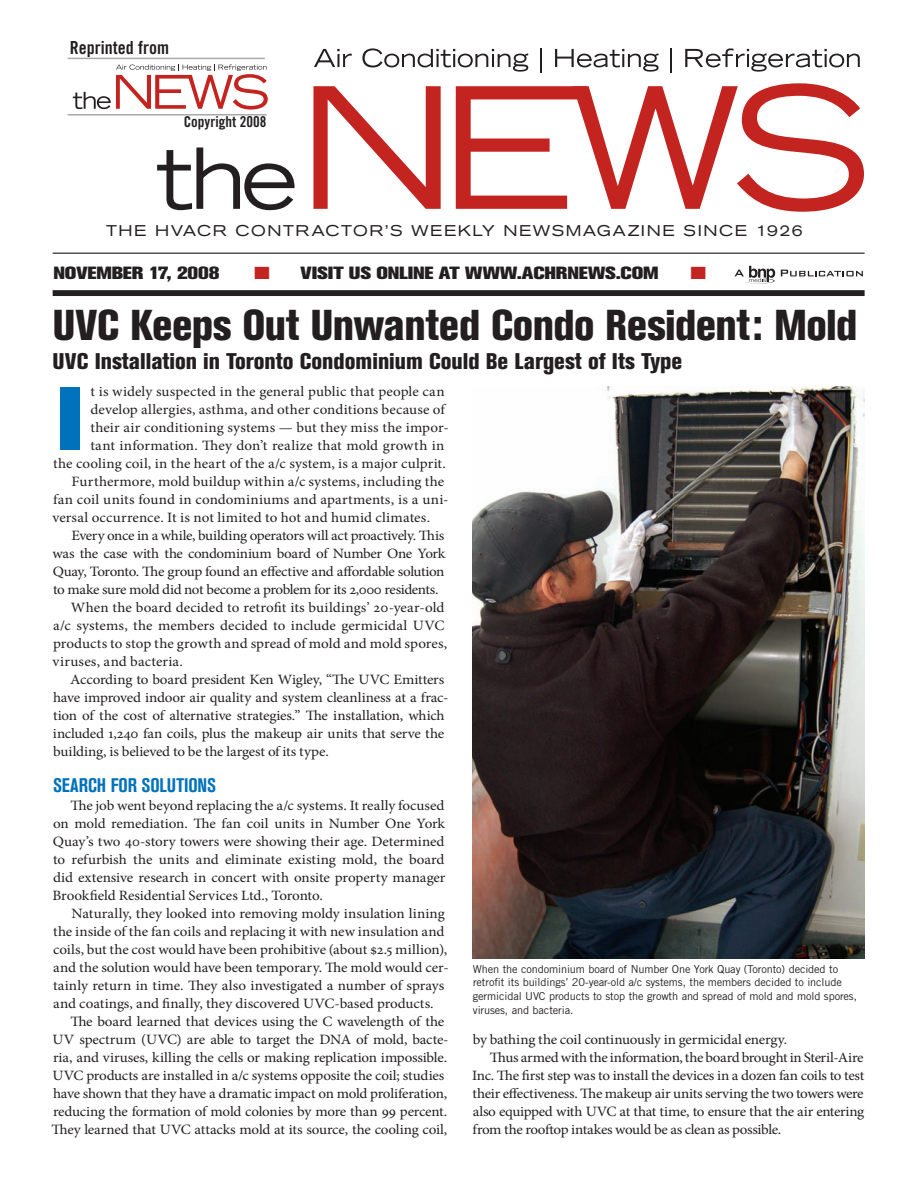
<style>
.page{position:relative;width:918px;height:1188px;background:#fff}
.page>*{position:absolute;margin:0;border:0;box-sizing:border-box;transform-origin:0 0}
.t1{font:800 87.9px "Akzidenz Grotesk BE";color:#0072bc;scale:1.09 1}
.t2{font:800 condensed 42.75px "Akzidenz Grotesk BE";letter-spacing:-.01em;color:#231f20}
.t3{font:800 condensed 22.5px "Akzidenz Grotesk BE";color:#231f20}
.t4{font:700 condensed 19.5px "Akzidenz Grotesk BE";letter-spacing:-.005em;color:#0072bc}
.t5{font:18px "Trade Gothic Bold Cond Twenty";color:#231f20}
.t6{font:800 17.55px "Akzidenz Grotesk BE";letter-spacing:-.01em;color:#231f20;scale:1.18 1}
.t7{font:17.55px "Zapf Dingbats";color:#c4241f;scale:1.18 1}
.t8{font:expanded 15.45px "Akzidenz Grotesk BE";letter-spacing:.1em;color:#231f20}
.t9{font:15px "Trade Gothic Bold Cond Twenty";color:#231f20}
.t10{font:14.25px/18px "Minion Pro";letter-spacing:-.005em;color:#231f20;scale:1.06 1}
.t11{font:14.25px "Minion Pro";letter-spacing:-.025em;color:#231f20;scale:1.06 1}
.t12{font:14.25px "Minion Pro";letter-spacing:-.035em;color:#231f20;scale:1.06 1}
.t13{font:14.25px "Minion Pro";letter-spacing:-.03em;color:#231f20;scale:1.06 1}
.t14{font:14.25px "Minion Pro";letter-spacing:.015em;color:#231f20;scale:1.06 1}
.t15{font:10.95px/13.6px "Trade Gothic";letter-spacing:-.01em;color:#231f20}
.s1{color:#c4241f}
</style>
<div class="page">
<hr style="left:68px;top:58px;width:197px;height:1px;background:#a8a9ad">
<hr style="left:68px;top:114px;width:199px;height:2px;background:#a8a9ad">
<svg style="left:73px;top:64px;width:195px;height:46px"></svg>
<img style="left:472px;top:387px;width:392px;height:571px">
<svg style="left:157px;top:148px;width:138px;height:62px"></svg>
<svg style="left:313px;top:86px;width:128px;height:123px"></svg>
<svg style="left:456px;top:83px;width:408px;height:129px"></svg>
<svg style="left:314px;top:49px;width:38px;height:18px"></svg>
<svg style="left:362px;top:48px;width:166px;height:24px"></svg>
<hr style="left:540px;top:48px;width:2px;height:25px;background:#231f20">
<svg style="left:555px;top:49px;width:104px;height:23px"></svg>
<hr style="left:670px;top:48px;width:2px;height:25px;background:#231f20">
<svg style="left:685px;top:48px;width:175px;height:24px"></svg>
<hr style="left:53px;top:253px;width:812px;height:1px;background:#231f20">
<svg style="left:781px;top:270px;width:82px;height:6px"></svg>
<svg style="left:735px;top:266px;width:40px;height:18px"></svg>
<div style="left:53px;top:290px;width:812px;height:6px;background:#231f20"></div>
<p class="t5" style="left:70px;top:41px;width:101px">Reprinted from</p>
<p class="t9" style="left:184px;top:116px;width:84px">Copyright 2008</p>
<p class="t8" style="left:106px;top:225px;width:698px">THE HVACR CONTRACTOR’S WEEKLY NEWSMAGAZINE SINCE 1926</p>
<p class="t6" style="left:54px;top:267px;width:142px">NOVEMBER 17, 2008</p>
<p class="t6" style="left:254px;top:267px;width:344px"><span class="s1">■</span> VISIT US ONLINE AT WWW.ACHRNEWS.COM</p>
<p class="t7" style="left:690px;top:263px;width:15px">■</p>
<h2 class="t2" style="left:53px;top:310px;width:806px">UVC Keeps Out Unwanted Condo Resident: Mold</h2>
<h3 class="t3" style="left:52px;top:353px;width:631px">UVC Installation in Toronto Condominium Could Be Largest of Its Type</h3>
<h1 class="t1" style="left:57px;top:388px;width:25px">I</h1>
<p class="t10" style="left:90px;top:384px;width:336px">t is widely suspected in the general public that people can</p>
<p class="t10" style="left:90px;top:402px;width:336px">develop allergies, asthma, and other conditions because of</p>
<p class="t10" style="left:90px;top:420px;width:340px">their air conditioning systems — but they miss the impor-</p>
<p class="t10" style="left:90px;top:438px;width:336px">tant information. They don’t realize that mold growth in</p>
<p class="t10" style="left:53px;top:456px;width:372px">the cooling coil, in the heart of the a/c system, is a major culprit.</p>
<p class="t10" style="left:72px;top:474px;width:353px">Furthermore, mold buildup within a/c systems, including the</p>
<p class="t10" style="left:53px;top:492px;width:375px">fan coil units found in condominiums and apartments, is a uni-</p>
<p class="t10" style="left:53px;top:510px;width:358px">versal occurrence. It is not limited to hot and humid climates.</p>
<p class="t11" style="left:72px;top:530px;width:353px">Every once in a while, building operators will act proactively. This</p>
<p class="t11" style="left:53px;top:548px;width:372px">was the case with the condominium board of Number One York</p>
<p class="t12" style="left:53px;top:566px;width:371px">Quay, Toronto. The group found an effective and affordable solution</p>
<p class="t13" style="left:53px;top:584px;width:365px">to make sure mold did not become a problem for its 2,000 residents.</p>
<p class="t10" style="left:71px;top:600px;width:354px">When the board decided to retrofit its buildings’ 20-year-old</p>
<p class="t10" style="left:53px;top:618px;width:371px">a/c systems, the members decided to include germicidal UVC</p>
<p class="t10" style="left:53px;top:636px;width:374px">products to stop the growth and spread of mold and mold spores,</p>
<p class="t14" style="left:53px;top:656px;width:125px">viruses, and bacteria.</p>
<p class="t10" style="left:70px;top:672px;width:354px">According to board president Ken Wigley, “The UVC Emitters</p>
<p class="t10" style="left:53px;top:690px;width:375px">have improved indoor air quality and system cleanliness at a frac-</p>
<p class="t10" style="left:53px;top:708px;width:371px">tion of the cost of alternative strategies.” The installation, which</p>
<p class="t10" style="left:53px;top:726px;width:371px">included 1,240 fan coils, plus the makeup air units that serve the</p>
<p class="t10" style="left:53px;top:744px;width:262px">building, is believed to be the largest of its type.</p>
<h3 class="t4" style="left:53px;top:778px;width:165px">SEARCH FOR SOLUTIONS</h3>
<p class="t10" style="left:53px;top:798px;width:372px;text-align:justify;text-indent:18px">The job went beyond replacing the a/c systems. It really focused on mold remediation. The fan coil units in Number One York Quay’s two 40-story towers were showing their age. Determined to refurbish the units and eliminate existing mold, the board did extensive research in concert with onsite property manager Brookfield Residential Services Ltd., Toronto.</p>
<p class="t10" style="left:53px;top:906px;width:375px;text-indent:18px">Naturally, they looked into removing moldy insulation lining the inside of the fan coils and replacing it with new insulation and coils, but the cost would have been prohibitive (about $2.5 million), and the solution would have been temporary. The mold would cer&shy;tainly return in time. They also investigated a number of sprays and coatings, and finally, they discovered UVC-based products.</p>
<p class="t10" style="left:51px;top:1014px;width:376px;text-indent:19px">The board learned that devices using the C wavelength of the UV spectrum (UVC) are able to target the DNA of mold, bacte&shy;ria, and viruses, killing the cells or making replication impossible.<br>UVC products are installed in a/c systems opposite the coil; studies have shown that they have a dramatic impact on mold proliferation, reducing the formation of mold colonies by more than 99 percent.<br>They learned that UVC attacks mold at its source, the cooling coil,</p>
<p class="t15" style="left:473px;top:963px;width:386px">When the condominium board of Number One York Quay (Toronto) decided to retrofit its buildings’ 20-year-old a/c systems, the members decided to include germicidal UVC products to stop the growth and spread of mold and mold spores, viruses, and bacteria.</p>
<p class="t10" style="left:473px;top:1032px;width:298px">by bathing the coil continuously in germicidal energy.</p>
<p class="t10" style="left:490px;top:1050px;width:354px">Thus armed with the information, the board brought in Steril-Aire</p>
<p class="t10" style="left:472px;top:1068px;width:372px">Inc. The first step was to install the devices in a dozen fan coils to test</p>
<p class="t11" style="left:473px;top:1088px;width:371px">their effectiveness. The makeup air units serving the two towers were</p>
<p class="t10" style="left:473px;top:1104px;width:371px">also equipped with UVC at that time, to ensure that the air entering</p>
<p class="t11" style="left:473px;top:1124px;width:293px">from the rooftop intakes would be as clean as possible.</p>
</div>
